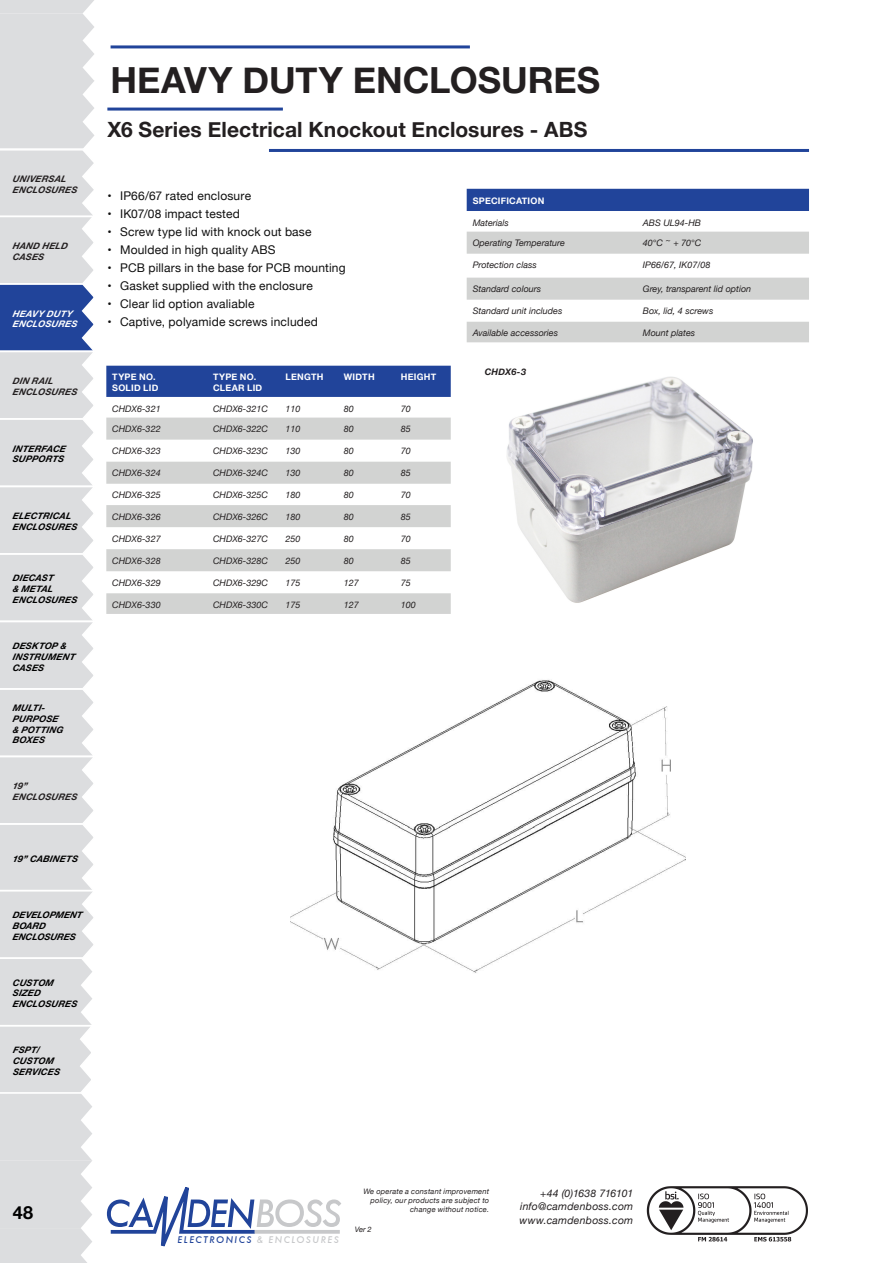
<style>
.page{position:relative;width:893px;height:1263px;background:#fff}
.page>*{position:absolute;margin:0;border:0;box-sizing:border-box;transform-origin:0 0}
.t1{font:700 36px "Helvetica Neue";color:#231f20}
.t2{font:700 21px "Helvetica Neue";letter-spacing:.005em;color:#231f20}
.t3{font:700 18px "Helvetica Neue";color:#000}
.t4{font:12px "Helvetica Neue";letter-spacing:.015em;color:#0f0f0f}
.t5{font:italic 10.5px/13.5px "Helvetica Neue";letter-spacing:.02em;color:#231f20;text-align:justify}
.Table_body_text{font:italic 9px "Helvetica Neue";color:#231f20}
.t6{font:italic 700 9px/10.8px "Helvetica Neue";color:#000}
.Product_label{font:italic 700 9px/10.8px "Helvetica Neue";letter-spacing:.025em;color:#231f20}
.Table_main_heading{font:700 9px/10.5px "Helvetica Neue";letter-spacing:.025em;color:#fff}
.t7{font:italic 700 9px/10.8px "Helvetica Neue";color:#030203}
.t8{font:italic 500 9px "Futura";letter-spacing:.17em;color:#21449a}
.t9{font:italic 700 9px/10.8px "Helvetica Neue";color:#fff}
.t10{font:italic 7.5px/9px "Helvetica Neue";letter-spacing:.025em;color:#231f20;text-align:right}
.s1{color:#c7c8ca}
</style>
<div class="page">
<svg style="left:0;top:0;width:94px;height:1263px;background:#d5d8de"></svg>
<hr style="left:0;top:148px;width:86px;height:2px;background:#fff">
<hr style="left:0;top:216px;width:94px;height:1px;background:#fff">
<hr style="left:0;top:283px;width:85px;height:2px;background:#fff">
<hr style="left:0;top:351px;width:94px;height:1px;background:#fff">
<hr style="left:0;top:418px;width:85px;height:2px;background:#fff">
<hr style="left:0;top:486px;width:94px;height:1px;background:#fff">
<hr style="left:0;top:553px;width:85px;height:2px;background:#fff">
<hr style="left:0;top:621px;width:94px;height:1px;background:#fff">
<hr style="left:0;top:688px;width:85px;height:2px;background:#fff">
<hr style="left:0;top:756px;width:94px;height:1px;background:#fff">
<hr style="left:0;top:823px;width:86px;height:2px;background:#fff">
<hr style="left:0;top:890px;width:94px;height:1px;background:#fff">
<hr style="left:0;top:957px;width:85px;height:2px;background:#fff">
<hr style="left:0;top:1025px;width:94px;height:1px;background:#fff">
<svg style="left:107px;top:1187px;width:234px;height:60px"></svg>
<img style="left:646px;top:1186px;width:162px;height:56px">
<hr style="left:0;top:1092px;width:83px;height:2px;background:#fff">
<img style="left:507px;top:376px;width:246px;height:227px">
<div style="left:106px;top:366px;width:345px;height:31px;background:#21449a"></div>
<svg style="left:106px;top:417px;width:345px;height:1px"></svg>
<svg style="left:106px;top:418px;width:345px;height:196px;fill:#d2d3d2"></svg>
<svg style="left:467px;top:189px;width:342px;height:153px"></svg>
<img style="left:290px;top:680px;width:395px;height:293px">
<hr style="left:111px;top:45px;width:359px;height:3px;background:#21449a">
<hr style="left:107px;top:108px;width:176px;height:3px;background:#21449a">
<hr style="left:269px;top:149px;width:540px;height:3px;background:#21449a">
<p class="Product_label" style="left:13px;top:173px;width:69px">UNIVERSAL<br>ENCLOSURES</p>
<p class="Product_label" style="left:13px;top:241px;width:59px">HAND HELD<br>CASES</p>
<p class="t9" style="left:13px;top:308px;width:69px">HEAVY DUTY<br>ENCLOSURES</p>
<p class="Product_label" style="left:13px;top:376px;width:69px">DIN RAIL<br>ENCLOSURES</p>
<p class="t6" style="left:13px;top:443px;width:57px">INTERFACE<br>SUPPORTS</p>
<p class="t6" style="left:13px;top:511px;width:69px">ELECTRICAL<br>ENCLOSURES</p>
<p class="t6" style="left:13px;top:573px;width:69px">DIECAST<br>&amp; METAL<br>ENCLOSURES</p>
<p class="t6" style="left:13px;top:641px;width:67px">DESKTOP &amp;<br>INSTRUMENT<br>CASES</p>
<p class="t7" style="left:13px;top:702px;width:55px">MULTI-<br>PURPOSE &amp; POTTING<br>BOXES</p>
<p class="Product_label" style="left:13px;top:781px;width:69px">19”<br>ENCLOSURES</p>
<p class="t6" style="left:13px;top:853px;width:69px">19”CABINETS</p>
<p class="t6" style="left:13px;top:909px;width:74px">DEVELOPMENT<br>BOARD<br>ENCLOSURES</p>
<p class="t6" style="left:13px;top:977px;width:69px">CUSTOM<br>SIZED<br>ENCLOSURES</p>
<p class="t6" style="left:13px;top:1045px;width:51px">FSPT/<br>CUSTOM<br>SERVICES</p>
<p class="t1" style="left:111px;top:52px;width:491px">HEAVY DUTY ENCLOSURES</p>
<p class="t2" style="left:107px;top:113px;width:481px">X6 Series Electrical Knockout Enclosures - ABS</p>
<p class="t4" style="left:107px;top:187px;width:145px">• IP66/67 rated enclosure</p>
<p class="t4" style="left:107px;top:205px;width:134px">• IK07/08 impact tested</p>
<p class="t4" style="left:107px;top:223px;width:206px">• Screw type lid with knock out base</p>
<p class="t4" style="left:107px;top:241px;width:170px">• Moulded in high quality ABS</p>
<p class="t4" style="left:107px;top:259px;width:240px">• PCB pillars in the base for PCB mounting</p>
<p class="t4" style="left:107px;top:277px;width:207px">• Gasket supplied with the enclosure</p>
<p class="t4" style="left:107px;top:295px;width:149px">• Clear lid option avaliable</p>
<p class="t4" style="left:107px;top:313px;width:212px">• Captive, polyamide screws included</p>
<p class="Table_main_heading" style="left:112px;top:372px;width:45px">TYPE NO.</p>
<p class="Table_main_heading" style="left:112px;top:383px;width:48px">SOLID LID</p>
<p class="Table_main_heading" style="left:213px;top:372px;width:51px">TYPE NO.<br>CLEAR LID</p>
<p class="Table_main_heading" style="left:286px;top:372px;width:39px">LENGTH</p>
<p class="Table_main_heading" style="left:344px;top:372px;width:32px">WIDTH</p>
<p class="Table_main_heading" style="left:401px;top:372px;width:37px">HEIGHT</p>
<p class="Table_body_text" style="left:112px;top:402px;width:50px">CHDX6-321</p>
<p class="Table_body_text" style="left:213px;top:402px;width:56px">CHDX6-321C</p>
<p class="Table_body_text" style="left:286px;top:402px;width:17px">110</p>
<p class="Table_body_text" style="left:344px;top:402px;width:12px">80</p>
<p class="Table_body_text" style="left:401px;top:402px;width:12px">70</p>
<p class="Table_body_text" style="left:112px;top:422px;width:50px">CHDX6-322</p>
<p class="Table_body_text" style="left:213px;top:422px;width:56px">CHDX6-322C</p>
<p class="Table_body_text" style="left:286px;top:422px;width:17px">110</p>
<p class="Table_body_text" style="left:344px;top:422px;width:12px">80</p>
<p class="Table_body_text" style="left:401px;top:422px;width:12px">85</p>
<p class="Table_body_text" style="left:112px;top:444px;width:50px">CHDX6-323</p>
<p class="Table_body_text" style="left:213px;top:444px;width:56px">CHDX6-323C</p>
<p class="Table_body_text" style="left:286px;top:444px;width:17px">130</p>
<p class="Table_body_text" style="left:344px;top:444px;width:12px">80</p>
<p class="Table_body_text" style="left:401px;top:444px;width:12px">70</p>
<p class="Table_body_text" style="left:112px;top:467px;width:50px">CHDX6-324</p>
<p class="Table_body_text" style="left:213px;top:467px;width:56px">CHDX6-324C</p>
<p class="Table_body_text" style="left:286px;top:467px;width:17px">130</p>
<p class="Table_body_text" style="left:344px;top:467px;width:12px">80</p>
<p class="Table_body_text" style="left:401px;top:467px;width:12px">85</p>
<p class="Table_body_text" style="left:112px;top:489px;width:50px">CHDX6-325</p>
<p class="Table_body_text" style="left:213px;top:489px;width:56px">CHDX6-325C</p>
<p class="Table_body_text" style="left:286px;top:489px;width:17px">180</p>
<p class="Table_body_text" style="left:344px;top:489px;width:12px">80</p>
<p class="Table_body_text" style="left:401px;top:489px;width:12px">70</p>
<p class="Table_body_text" style="left:112px;top:510px;width:50px">CHDX6-326</p>
<p class="Table_body_text" style="left:213px;top:510px;width:56px">CHDX6-326C</p>
<p class="Table_body_text" style="left:286px;top:510px;width:17px">180</p>
<p class="Table_body_text" style="left:344px;top:510px;width:12px">80</p>
<p class="Table_body_text" style="left:401px;top:510px;width:12px">85</p>
<p class="Table_body_text" style="left:112px;top:532px;width:50px">CHDX6-327</p>
<p class="Table_body_text" style="left:213px;top:532px;width:56px">CHDX6-327C</p>
<p class="Table_body_text" style="left:286px;top:532px;width:17px">250</p>
<p class="Table_body_text" style="left:344px;top:532px;width:12px">80</p>
<p class="Table_body_text" style="left:401px;top:532px;width:12px">70</p>
<p class="Table_body_text" style="left:112px;top:554px;width:50px">CHDX6-328</p>
<p class="Table_body_text" style="left:213px;top:554px;width:56px">CHDX6-328C</p>
<p class="Table_body_text" style="left:286px;top:554px;width:17px">250</p>
<p class="Table_body_text" style="left:344px;top:554px;width:12px">80</p>
<p class="Table_body_text" style="left:401px;top:554px;width:12px">85</p>
<p class="Table_body_text" style="left:112px;top:576px;width:50px">CHDX6-329</p>
<p class="Table_body_text" style="left:213px;top:576px;width:56px">CHDX6-329C</p>
<p class="Table_body_text" style="left:286px;top:576px;width:17px">175</p>
<p class="Table_body_text" style="left:344px;top:576px;width:17px">127</p>
<p class="Table_body_text" style="left:401px;top:576px;width:12px">75</p>
<p class="Table_body_text" style="left:112px;top:598px;width:50px">CHDX6-330</p>
<p class="Table_body_text" style="left:213px;top:598px;width:56px">CHDX6-330C</p>
<p class="Table_body_text" style="left:286px;top:598px;width:17px">175</p>
<p class="Table_body_text" style="left:344px;top:598px;width:17px">127</p>
<p class="Table_body_text" style="left:401px;top:598px;width:17px">100</p>
<p class="Table_main_heading" style="left:473px;top:195px;width:73px">SPECIFICATION</p>
<p class="Table_body_text" style="left:473px;top:216px;width:38px">Materials</p>
<p class="Table_body_text" style="left:643px;top:216px;width:60px">ABS UL94-HB</p>
<p class="Table_body_text" style="left:473px;top:237px;width:94px">Operating Temperature</p>
<p class="Table_body_text" style="left:643px;top:237px;width:60px">40°C ~ + 70°C</p>
<p class="Table_body_text" style="left:473px;top:259px;width:65px">Protection class</p>
<p class="Table_body_text" style="left:643px;top:259px;width:69px">IP66/67, IK07/08</p>
<p class="Table_body_text" style="left:473px;top:283px;width:70px">Standard colours</p>
<p class="Table_body_text" style="left:643px;top:283px;width:110px">Grey, transparent lid option</p>
<p class="Table_body_text" style="left:473px;top:305px;width:91px">Standard unit includes</p>
<p class="Table_body_text" style="left:643px;top:305px;width:72px">Box, lid, 4 screws</p>
<p class="Table_body_text" style="left:473px;top:327px;width:87px">Available accessories</p>
<p class="Table_body_text" style="left:643px;top:327px;width:54px">Mount plates</p>
<p class="Product_label" style="left:485px;top:367px;width:43px">CHDX6-3</p>
<h3 class="t3" style="left:13px;top:1199px;width:22px">48</h3>
<p class="t8" style="left:178px;top:1234px;width:163px">ELECTRONICS <span class="s1">&amp; ENCLOSURES</span></p>
<p class="t10" style="left:363px;top:1187px;width:127px">We operate a constant improvement policy, our products are subject to change without notice.</p>
<p class="t10" style="left:355px;top:1225px;width:18px">Ver 2</p>
<p class="t5" style="left:519px;top:1187px;width:115px;text-indent:21px">+44 (0)1638 716101 info@camdenboss.com www.camdenboss.com</p>
</div>
